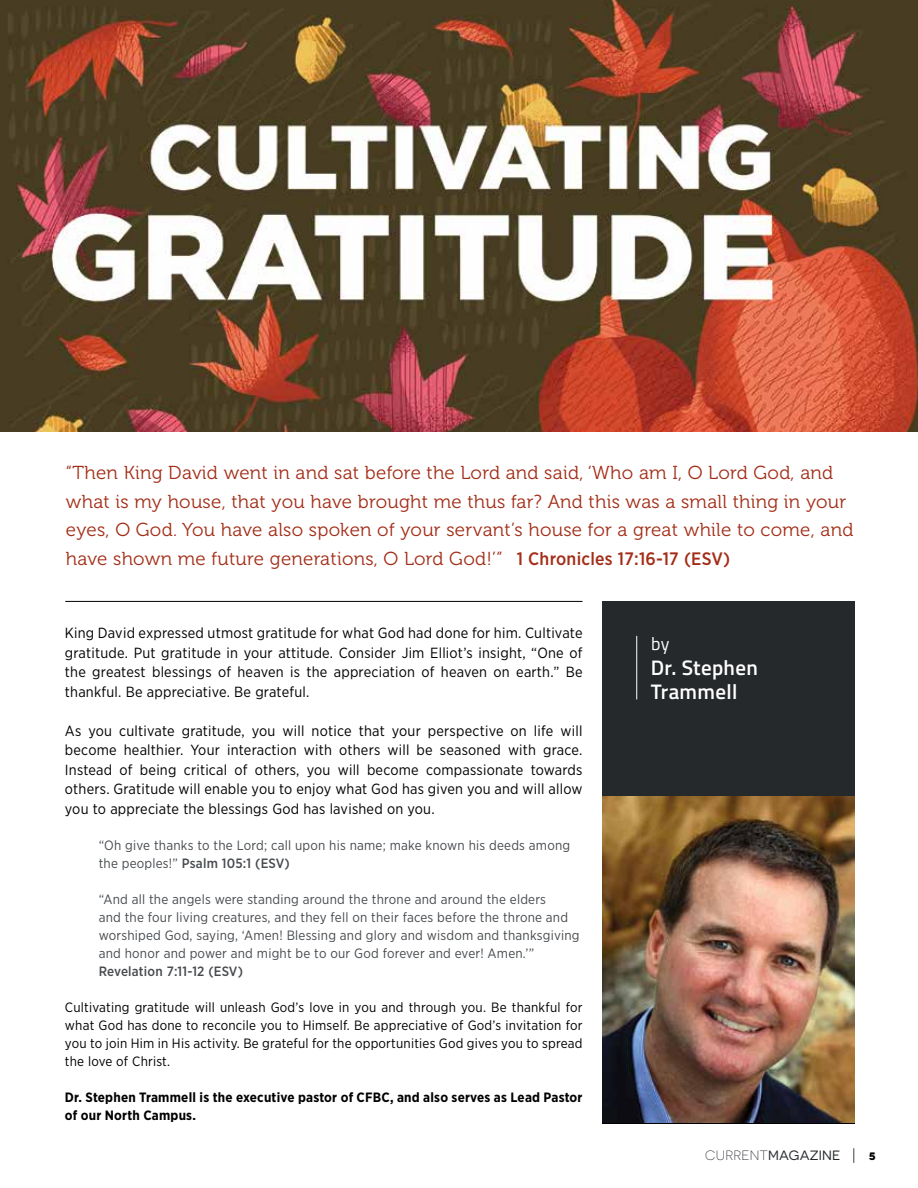
<style>
.page{position:relative;width:918px;height:1188px;background:#fff}
.page>*{position:absolute;margin:0;border:0;box-sizing:border-box;transform-origin:0 0}
.t1{font:600 21px/24px "Titillium Web";letter-spacing:.015em;color:#fff}
.t2{font:18.75px/28.5px "Museo 300";letter-spacing:.015em;color:#a32d17}
.t3{font:18px "Titillium Web";color:#fff}
.t4{font:14.7px/19.5px "Gotham Narrow";letter-spacing:.015em;color:#000;text-align:justify}
.t5{font:13.5px/18px "Gotham Narrow";letter-spacing:.015em;color:#474b4f}
.t6{font:13.5px/18px "Gotham Narrow";letter-spacing:.015em;color:#000;text-align:justify}
.t7{font:700 13.5px/18px "Gotham Narrow";letter-spacing:.015em;color:#000}
.t8{font:500 13.5px "Gotham Narrow";letter-spacing:.015em;color:#474b4f}
.t9{font:13.5px "Novecentosanswide";letter-spacing:.015em;color:#25292c}
.t10{font:700 13.5px "Novecentosanswide";color:#000}
.s1{font-family:"Gotham Narrow";font-weight:500;font-size:18px}
.s2{font-weight:500}
.s3{font-weight:300}
</style>
<div class="page">
<hr style="left:65px;top:601px;width:518px;height:1px;background:#000">
<div style="left:602px;top:601px;width:252px;height:195px;background:#25292c"></div>
<img style="left:1px;top:0;width:917px;height:432px">
<hr style="left:636px;top:636px;width:1px;height:63px;background:#fff">
<svg style="left:853px;top:1148px;width:1px;height:15px"></svg>
<img style="left:602px;top:796px;width:252px;height:326px">
<p class="t2" style="left:66px;top:459px;width:789px">“Then King David went in and sat before the Lord and said, ‘Who am I, O Lord God, and what is my house, that you have brought me thus far? And this was a small thing in your eyes, O God. You have also spoken of your servant’s house for a great while to come, and have shown me future generations, O Lord God!’” <span class="s1">1 Chronicles 17:16-17 (ESV)</span></p>
<p class="t4" style="left:65px;top:623px;width:519px">King David expressed utmost gratitude for what God had done for him. Cultivate gratitude. Put gratitude in your attitude. Consider Jim Elliot’s insight, “One of the greatest blessings of heaven is the appreciation of heaven on earth.” Be thankful. Be appreciative. Be grateful.</p>
<p class="t4" style="left:65px;top:721px;width:519px">As you cultivate gratitude, you will notice that your perspective on life will become healthier. Your interaction with others will be seasoned with grace.<br>Instead of being critical of others, you will become compassionate towards others. Gratitude will enable you to enjoy what God has given you and will allow you to appreciate the blessings God has lavished on you.</p>
<p class="t5" style="left:99px;top:836px;width:473px">“Oh give thanks to the Lord; call upon his name; make known his deeds among the peoples!” <span class="s2">Psalm 105:1 (ESV)</span></p>
<p class="t5" style="left:99px;top:890px;width:482px">“And all the angels were standing around the throne and around the elders<br>and the four living creatures, and they fell on their faces before the throne and worshiped God, saying, ‘Amen! Blessing and glory and wisdom and thanksgiving and honor and power and might be to our God forever and ever! Amen.’”</p>
<p class="t8" style="left:99px;top:962px;width:146px">Revelation 7:11-12 (ESV)</p>
<p class="t6" style="left:65px;top:998px;width:519px">Cultivating gratitude will unleash God’s love in you and through you. Be thankful for what God has done to reconcile you to Himself. Be appreciative of God’s invitation for you to join Him in His activity. Be grateful for the opportunities God gives you to spread the love of Christ.</p>
<p class="t7" style="left:65px;top:1088px;width:519px">Dr. Stephen Trammell is the executive pastor of CFBC, and also serves as Lead Pastor of our North Campus.</p>
<p class="t3" style="left:651px;top:630px;width:20px">by</p>
<h1 class="t1" style="left:651px;top:654px;width:109px">Dr. Stephen<br>Trammell</h1>
<p class="t9" style="left:705px;top:1147px;width:137px"><span class="s3">CURRENT</span>MAGAZINE</p>
<p class="t10" style="left:869px;top:1147px;width:8px">5</p>
</div>
